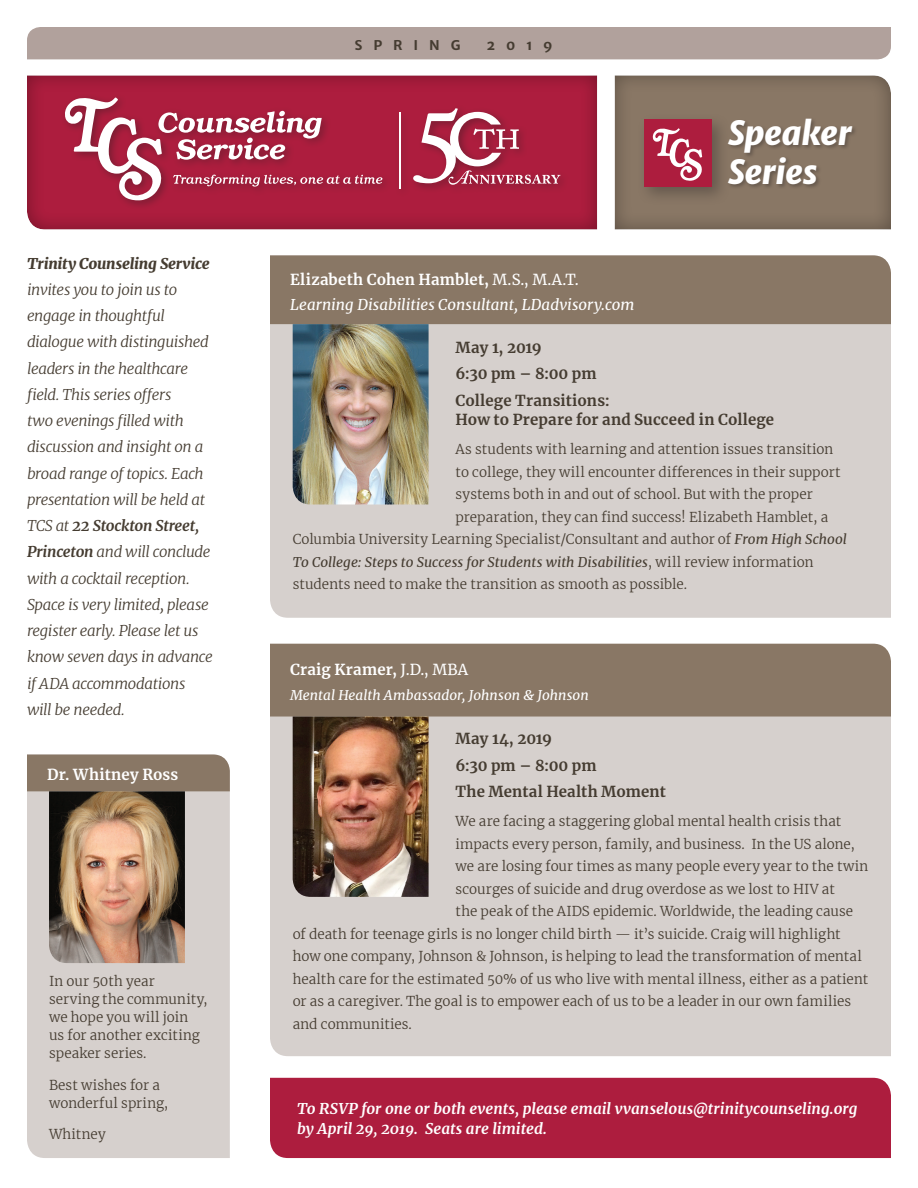
<style>
.page{position:relative;width:918px;height:1188px;background:#fff}
.page>*{position:absolute;margin:0;border:0;box-sizing:border-box;transform-origin:0 0}
.t1{font:italic 800 33px "Merriweather Sans";letter-spacing:-.02em;color:#fff}
.Text{font:italic 300 15px/26.2px "Merriweather";letter-spacing:-.025em;color:#453c31}
.Text-2{font:700 15px/19.5px "Merriweather";letter-spacing:.01em;color:#453c31}
.Text-3{font:italic 700 15px/19.5px "Merriweather";color:#fff}
.Text-4{font:700 15px "Merriweather";letter-spacing:.01em;color:#fff}
.Text-5{font:italic 15px "Merriweather";color:#fff}
.Text-6{font:300 13.5px/18px "Merriweather";letter-spacing:.005em;color:#453c31}
.Text-7{font:italic 13.5px "Merriweather";letter-spacing:.005em;color:#453c31}
.Text-8{font:italic 13.5px "Merriweather";letter-spacing:.005em;color:#fff}
.Section_Headers{font:700 13.5px "Merriweather Sans";letter-spacing:.8em;color:#453c31}
.s1{font-weight:900}
.s2{font-weight:700}
.s3{font-weight:400}
.s4{font-weight:400;font-style:italic}
.s5{font-weight:300;font-style:normal}
</style>
<div class="page">
<div style="left:27px;top:754px;width:203px;height:404px;background:#d6d0cd"></div>
<div style="left:270px;top:324px;width:621px;height:294px;background:#d6d0cd"></div>
<div style="left:270px;top:717px;width:621px;height:339px;background:#d6d0cd"></div>
<div style="left:27px;top:755px;width:203px;height:36px;background:#897765"></div>
<div style="left:270px;top:255px;width:621px;height:69px;background:#897765"></div>
<div style="left:270px;top:644px;width:621px;height:73px;background:#897765"></div>
<div style="left:24px;top:74px;width:574px;height:156px;background:#231f20;opacity:.4"></div>
<div style="left:60px;top:93px;width:510px;height:117px;background:#ad1d3e"></div>
<hr style="left:399px;top:113px;width:1px;height:76px;background:#fff">
<svg style="left:413px;top:108px;width:147px;height:77px"></svg>
<svg style="left:65px;top:97px;width:317px;height:104px"></svg>
<img style="left:49px;top:791px;width:136px;height:172px">
<img style="left:293px;top:324px;width:136px;height:181px">
<img style="left:293px;top:717px;width:136px;height:180px">
<div style="left:27px;top:27px;width:864px;height:32px;background:#b1a19c"></div>
<div style="left:270px;top:1078px;width:621px;height:80px;background:#ad1d3e"></div>
<svg style="left:615px;top:75px;width:276px;height:155px;background:#896d61"></svg>
<p class="Text" style="left:27px;top:250px;width:187px"><span class="s1">Trinity Counseling Service </span>invites you to join us to engage in thoughtful dialogue with distinguished leaders in the healthcare field. This series offers<br>two evenings filled with discussion and insight on a broad range of topics. Each presentation will be held at<br>TCS at <span class="s2">22 Stockton Street,<br>Princeton</span> and will conclude with a cocktail reception.<br>Space is very limited, please register early. Please let us know seven days in advance if ADA accommodations will be needed.</p>
<p class="Text-4" style="left:47px;top:765px;width:133px">Dr. Whitney Ross</p>
<p class="Text-6" style="left:49px;top:972px;width:160px">In our 50th year serving the community, we hope you will join<br>us for another exciting speaker series.</p>
<p class="Text-6" style="left:49px;top:1076px;width:121px">Best wishes for a wonderful spring,</p>
<p class="Text-6" style="left:49px;top:1125px;width:58px">Whitney</p>
<p class="Section_Headers" style="left:355px;top:36px;width:107px">SPRING</p>
<p class="Section_Headers" style="left:487px;top:36px;width:68px">2019</p>
<p class="Text-4" style="left:290px;top:269px;width:290px">Elizabeth Cohen Hamblet, <span class="s3">M.S., M.A.T.</span></p>
<p class="Text-5" style="left:290px;top:294px;width:346px">Learning Disabilities Consultant, LDadvisory.com</p>
<p class="t1" style="left:728px;top:111px;width:126px">Speaker</p>
<p class="t1" style="left:728px;top:150px;width:91px">Series</p>
<p class="Text-2" style="left:456px;top:337px;width:88px">May 1, 2019</p>
<p class="Text-2" style="left:456px;top:364px;width:142px">6:30 pm – 8:00 pm</p>
<p class="Text-2" style="left:456px;top:390px;width:320px">College Transitions:<br>How to Prepare for and Succeed in College</p>
<p class="Text-6" style="left:456px;top:440px;width:379px">As students with learning and attention issues transition</p>
<p class="Text-6" style="left:456px;top:462px;width:387px">to college, they will encounter differences in their support</p>
<p class="Text-6" style="left:456px;top:485px;width:359px">systems both in and out of school. But with the proper</p>
<p class="Text-6" style="left:456px;top:507px;width:374px">preparation, they can find success! Elizabeth Hamblet, a</p>
<p class="Text-6" style="left:293px;top:530px;width:556px">Columbia University Learning Specialist/Consultant and author of <span class="s4">From High School</span></p>
<p class="Text-7" style="left:293px;top:553px;width:522px">To College: Steps to Success for Students with Disabilities<span class="s5">, will review information</span></p>
<p class="Text-6" style="left:293px;top:575px;width:396px">students need to make the transition as smooth as possible.</p>
<p class="Text-4" style="left:290px;top:659px;width:179px">Craig Kramer, <span class="s3">J.D., MBA</span></p>
<p class="Text-8" style="left:290px;top:686px;width:300px">Mental Health Ambassador, Johnson &amp; Johnson</p>
<p class="Text-2" style="left:456px;top:729px;width:98px">May 14, 2019</p>
<p class="Text-2" style="left:456px;top:755px;width:142px">6:30 pm – 8:00 pm</p>
<p class="Text-2" style="left:456px;top:781px;width:212px">The Mental Health Moment</p>
<p class="Text-6" style="left:456px;top:812px;width:387px">We are facing a staggering global mental health crisis that</p>
<p class="Text-6" style="left:456px;top:834px;width:401px">impacts every person, family, and business. In the US alone,</p>
<p class="Text-6" style="left:456px;top:857px;width:414px">we are losing four times as many people every year to the twin</p>
<p class="Text-6" style="left:456px;top:879px;width:381px">scourges of suicide and drug overdose as we lost to HIV at</p>
<p class="Text-6" style="left:456px;top:902px;width:399px">the peak of the AIDS epidemic. Worldwide, the leading cause</p>
<p class="Text-6" style="left:293px;top:924px;width:550px">of death for teenage girls is no longer child birth — it’s suicide. Craig will highlight</p>
<p class="Text-6" style="left:293px;top:947px;width:571px">how one company, Johnson &amp; Johnson, is helping to lead the transformation of mental</p>
<p class="Text-6" style="left:293px;top:969px;width:577px">health care for the estimated 50% of us who live with mental illness, either as a patient</p>
<p class="Text-6" style="left:293px;top:992px;width:560px">or as a caregiver. The goal is to empower each of us to be a leader in our own families</p>
<p class="Text-6" style="left:293px;top:1014px;width:121px">and communities.</p>
<p class="Text-3" style="left:297px;top:1098px;width:562px">To RSVP for one or both events, please email vvanselous@trinitycounseling.org by April 29, 2019. Seats are limited.</p>
</div>
